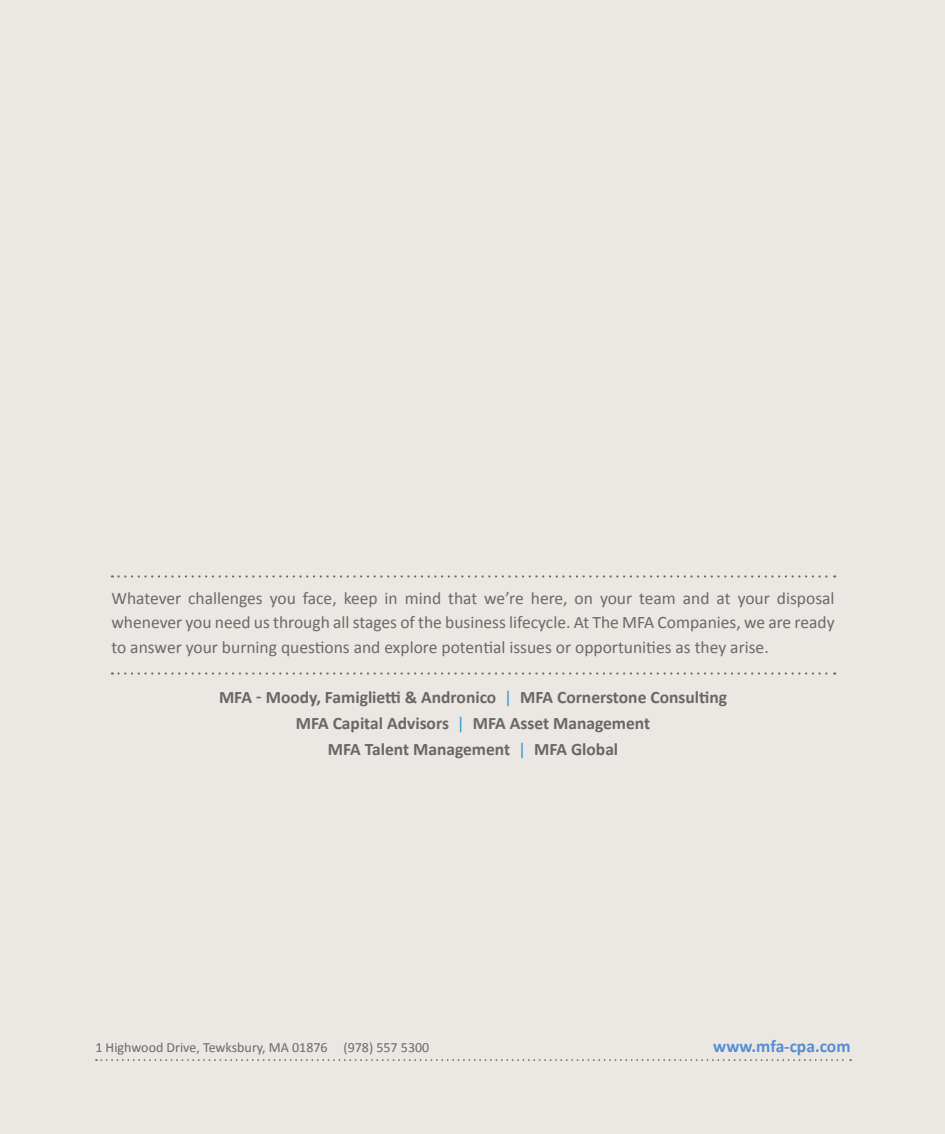
<style>
.page{position:relative;width:945px;height:1134px;background:#ebe7e2}
.page>*{position:absolute;margin:0;border:0;box-sizing:border-box;transform-origin:0 0}
.t1{font:17.5px/24.5px "Calibri";color:#6a6a6b;text-align:justify}
.t2{font:700 17.5px/26.2px "Calibri";color:#666767;text-align:center}
.t3{font:700 17.5px "Calibri";color:#548dd4}
.t4{font:14px "Calibri";color:#6a6a6b}
.s1{font-weight:400;color:#3599cc}
</style>
<div class="page">
<svg style="left:96px;top:1059px;width:755px;height:2px"></svg>
<svg style="left:112px;top:575px;width:723px;height:3px"></svg>
<svg style="left:112px;top:672px;width:723px;height:3px"></svg>
<p class="t1" style="left:111px;top:586px;width:725px">Whatever challenges you face, keep in mind that we’re here, on your team and at your disposal whenever you need us through all stages of the business lifecycle. At The MFA Companies, we are ready to answer your burning questions and explore potential issues or opportunities as they arise.</p>
<p class="t2" style="left:219px;top:684px;width:510px">MFA - Moody, Famiglietti &amp; Andronico <span class="s1">|</span> MFA Cornerstone Consulting<br>MFA Capital Advisors <span class="s1">|</span> MFA Asset Management<br>MFA Talent Management <span class="s1">|</span> MFA Global</p>
<p class="t4" style="left:95px;top:1038px;width:335px">1 Highwood Drive, Tewksbury, MA 01876 (978) 557 5300</p>
<p class="t3" style="left:713px;top:1035px;width:139px">www.mfa-cpa.com</p>
</div>
